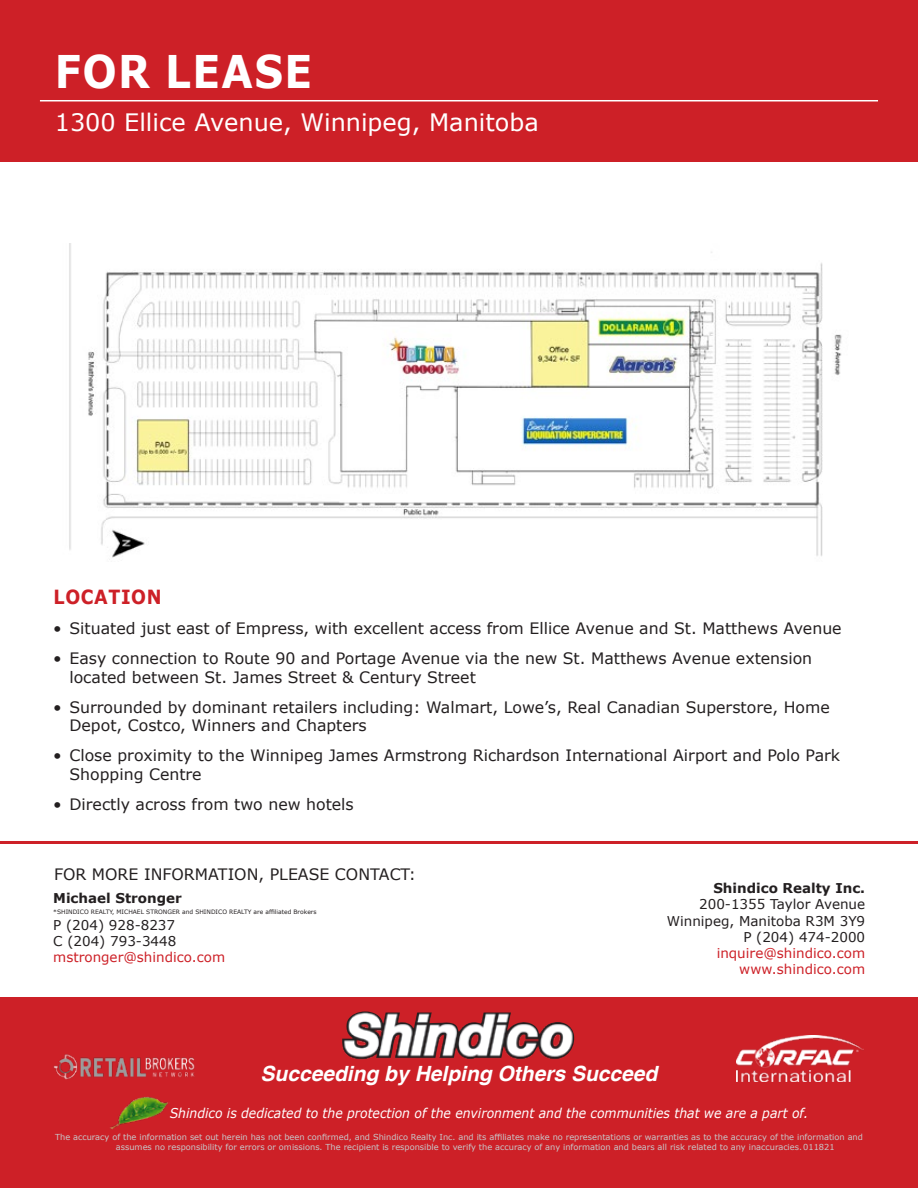
<style>
.page{position:relative;width:918px;height:1188px;background:#fff}
.page>*{position:absolute;margin:0;border:0;box-sizing:border-box;transform-origin:0 0}
.t1{font:700 45px "Verdana";letter-spacing:.035em;color:#fff;scale:.9 1}
.t2{font:24px "Verdana";color:#fff}
.t3{font:italic 700 21px "Helvetica";color:#fff}
.t4{font:700 19.5px "Verdana";letter-spacing:.035em;color:#cd2027;scale:.9 1}
.t5{font:15.75px/18.9px "Verdana";color:#231f20}
.t6{font:13.5px/16.2px "Verdana";color:#231f20;text-align:right}
.t7{font:italic 13.5px "Verdana";color:#fff;scale:.92 1}
.t8{font:13.5px/16.2px "Verdana";color:#cd2027;text-align:right}
.t9{font:700 13.5px "Verdana";color:#231f20}
.t10{font:8.25px/9.9px "Verdana";color:#c7c8ca}
.t11{font:6px "Verdana";color:#231f20}
</style>
<div class="page">
<div style="left:0;top:0;width:918px;height:162px;background:#cd2027"></div>
<hr style="left:40px;top:100px;width:838px;height:1px;background:#fff">
<div style="left:0;top:998px;width:918px;height:190px;background:#cd2027"></div>
<img style="left:110px;top:1096px;width:58px;height:34px">
<hr style="left:0;top:841px;width:918px;height:3px;background:#cd2027">
<img style="left:342px;top:1011px;width:233px;height:49px">
<img style="left:737px;top:1036px;width:127px;height:45px">
<img style="left:53px;top:1054px;width:142px;height:26px">
<img style="left:69px;top:243px;width:773px;height:317px">
<h1 class="t1" style="left:55px;top:40px;width:288px">FOR LEASE</h1>
<h2 class="t2" style="left:55px;top:106px;width:486px">1300 Ellice Avenue, Winnipeg, Manitoba</h2>
<p class="t4" style="left:54px;top:584px;width:122px">LOCATION</p>
<p class="t5" style="left:53px;top:619px;width:790px">• Situated just east of Empress, with excellent access from Ellice Avenue and St. Matthews Avenue</p>
<p class="t5" style="left:69px;top:649px;width:744px;text-indent:-16px">• Easy connection to Route 90 and Portage Avenue via the new St. Matthews Avenue extension located between St. James Street &amp; Century Street</p>
<p class="t5" style="left:69px;top:697px;width:762px;text-indent:-16px">• Surrounded by dominant retailers including: Walmart, Lowe’s, Real Canadian Superstore, Home<br>Depot, Costco, Winners and Chapters</p>
<p class="t5" style="left:69px;top:746px;width:772px;text-indent:-16px">• Close proximity to the Winnipeg James Armstrong Richardson International Airport and Polo Park<br>Shopping Centre</p>
<p class="t5" style="left:53px;top:794px;width:302px">• Directly across from two new hotels</p>
<p class="t5" style="left:54px;top:864px;width:363px">FOR MORE INFORMATION, PLEASE CONTACT:</p>
<p class="t9" style="left:53px;top:889px;width:130px">Michael Stronger</p>
<p class="t11" style="left:53px;top:908px;width:265px">*SHINDICO REALTY, MICHAEL STRONGER and SHINDICO REALTY are affiliated Brokers</p>
<p class="t6" style="left:53px;top:917px;width:125px;text-align:left">P (204) 928-8237<br>C (204) 793-3448</p>
<p class="t8" style="left:53px;top:949px;width:174px">mstronger@shindico.com</p>
<p class="t9" style="left:713px;top:879px;width:153px">Shindico Realty Inc.</p>
<p class="t6" style="left:667px;top:896px;width:200px">200-1355 Taylor Avenue<br>Winnipeg, Manitoba R3M 3Y9<br>P (204) 474-2000</p>
<p class="t8" style="left:717px;top:945px;width:150px">inquire@shindico.com www.shindico.com</p>
<h3 class="t3" style="left:261px;top:1060px;width:398px">Succeeding by Helping Others Succeed</h3>
<p class="t7" style="left:170px;top:1104px;width:696px">Shindico is dedicated to the protection of the environment and the communities that we are a part of.</p>
<p class="t10" style="left:116px;top:1132px;width:749px;text-indent:-61px">The accuracy of the information set out herein has not been confirmed, and Shindico Realty Inc. and its affiliates make no representations or warranties as to the accuracy of the information and assumes no responsibility for errors or omissions. The recipient is responsible to verify the accuracy of any information and bears all risk related to any inaccuracies.011821</p>
</div>
